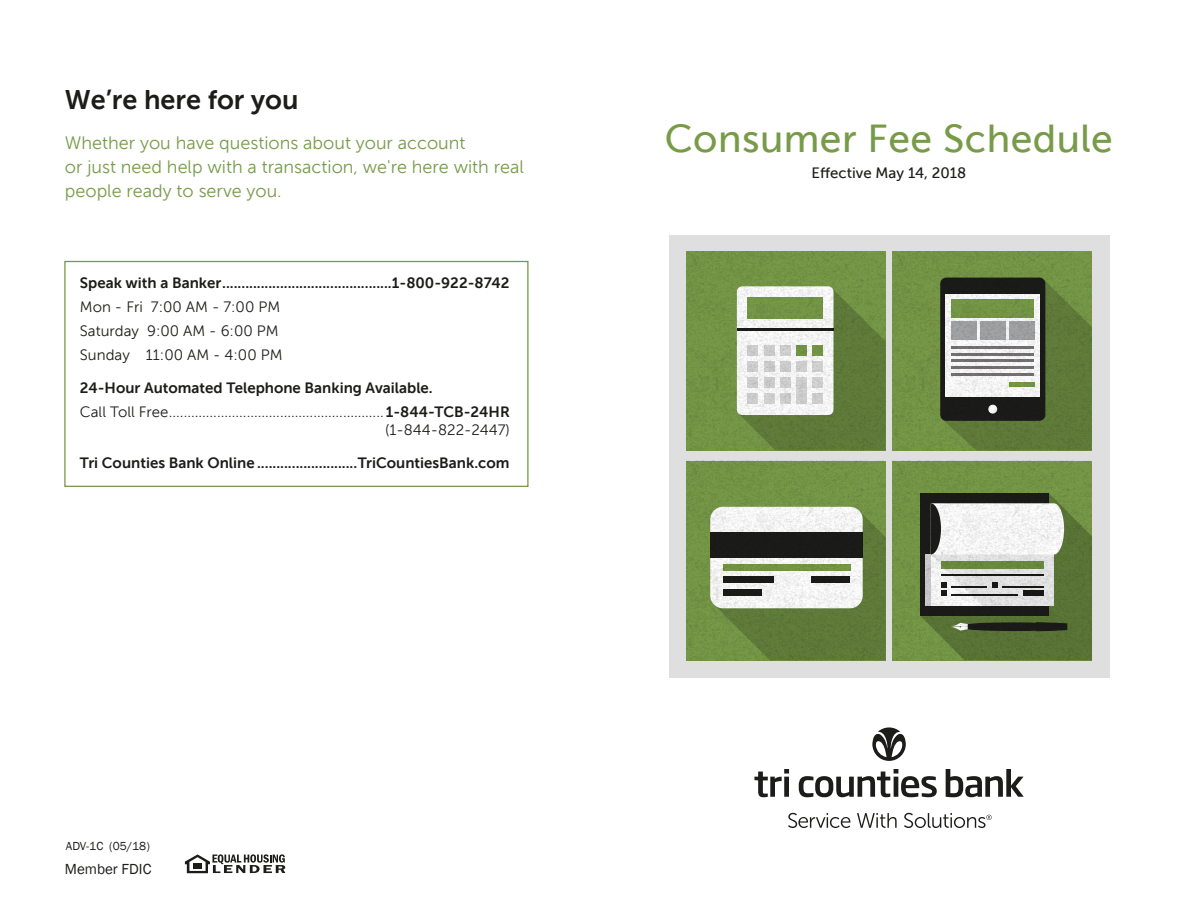
<style>
.page{position:relative;width:1188px;height:918px;background:#fff}
.page>*{position:absolute;margin:0;border:0;box-sizing:border-box;transform-origin:0 0}
.t1{font:39px "Museo Sans 500";letter-spacing:.01em;color:#789b49}
.t2{font:27px "Museo Sans 700";color:#1c1c1a}
.t3{font:18px/24px "Museo Sans 300";color:#789b49}
.t4{font:15px "Museo Sans 700";color:#1c1c1a}
.t5{font:15px/24px "Museo Sans 300";color:#1c1c1a}
.t6{font:15px "Museo Sans 500";color:#1c1c1a}
.t7{font:15px "Franklin Gothic";color:#1c1c1a}
.t8{font:12px "Franklin Gothic";color:#1c1c1a}
.s1{font-family:"Museo Sans 700"}
</style>
<div class="page">
<div style="left:64px;top:261px;width:465px;height:226px;border:1px solid #789b49"></div>
<div style="left:669px;top:235px;width:440px;height:442px;background:#dfdfdf"></div>
<img style="left:686px;top:251px;width:200px;height:199px">
<img style="left:893px;top:251px;width:199px;height:199px">
<img style="left:686px;top:461px;width:200px;height:199px">
<img style="left:893px;top:461px;width:199px;height:199px">
<svg style="left:788px;top:813px;width:62px;height:15px"></svg>
<svg style="left:857px;top:813px;width:40px;height:15px"></svg>
<svg style="left:904px;top:813px;width:88px;height:15px"></svg>
<svg style="left:872px;top:727px;width:34px;height:34px"></svg>
<svg style="left:754px;top:769px;width:35px;height:28px"></svg>
<svg style="left:799px;top:769px;width:138px;height:28px"></svg>
<svg style="left:946px;top:769px;width:78px;height:28px"></svg>
<svg style="left:185px;top:854px;width:100px;height:19px"></svg>
<h2 class="t2" style="left:65px;top:84px;width:235px">We’re here for you</h2>
<p class="t3" style="left:65px;top:131px;width:461px">Whether you have questions about your account<br>or just need help with a transaction, we're here with real people ready to serve you.</p>
<p class="t4" style="left:80px;top:274px;width:431px">Speak with a Banker............................................1-800-922-8742</p>
<p class="t5" style="left:80px;top:295px;width:204px">Mon - Fri 7:00 AM - 7:00 PM<br>Saturday 9:00 AM - 6:00 PM<br>Sunday 11:00 AM - 4:00 PM</p>
<p class="t4" style="left:80px;top:379px;width:354px">24-Hour Automated Telephone Banking Available.</p>
<p class="t5" style="left:80px;top:403px;width:431px;line-height:18px;text-align:right">Call Toll Free.......................................................... <span class="s1">1-844-TCB-24HR </span>(1-844-822-2447)</p>
<p class="t4" style="left:80px;top:454px;width:431px">Tri Counties Bank Online ..........................TriCountiesBank.com</p>
<h1 class="t1" style="left:665px;top:118px;width:450px">Consumer Fee Schedule</h1>
<p class="t6" style="left:812px;top:165px;width:156px">Effective May 14, 2018</p>
<p class="t8" style="left:66px;top:838px;width:85px">ADV-1C (05/18)</p>
<p class="t7" style="left:65px;top:859px;width:88px">Member FDIC</p>
</div>
